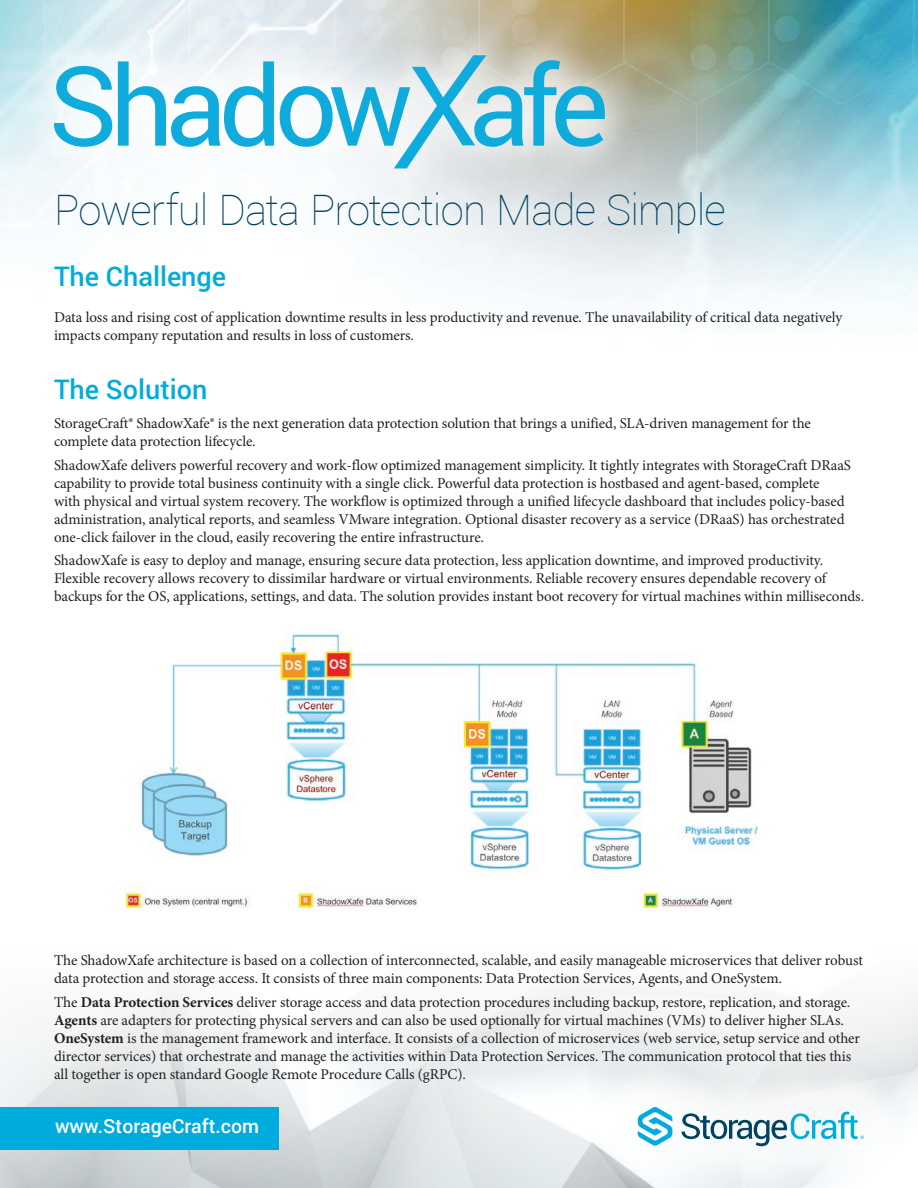
<style>
.page{position:relative;width:918px;height:1188px;background:#fff}
.page>*{position:absolute;margin:0;border:0;box-sizing:border-box;transform-origin:0 0}
.t1{font:100 42px "Roboto";letter-spacing:-.02em;color:#004261}
.t2{font:500 27px "Roboto";color:#00acdd}
.t3{font:500 19.5px "Roboto";color:#fff}
.t4{font:15px/18px "Minion Pro";letter-spacing:-.005em;color:#231f20}
.s1{font-weight:700}
</style>
<div class="page">
<img style="left:0;top:985px;width:918px;height:203px">
<img style="left:0;top:0;width:918px;height:300px">
<div style="left:586px;top:1055px;width:329px;height:133px;background:#fff;opacity:.75"></div>
<svg style="left:638px;top:1107px;width:34px;height:39px"></svg>
<svg style="left:682px;top:1112px;width:182px;height:34px"></svg>
<div style="left:17px;top:18px;width:625px;height:188px;background:#fff;opacity:.75"></div>
<svg style="left:54px;top:66px;width:58px;height:81px"></svg>
<svg style="left:118px;top:61px;width:156px;height:86px"></svg>
<svg style="left:280px;top:55px;width:325px;height:113px"></svg>
<img style="left:124px;top:633px;width:634px;height:276px">
<div style="left:0;top:1107px;width:279px;height:42px;background:#00acdd"></div>
<h1 class="t1" style="left:54px;top:181px;width:673px">Powerful Data Protection Made Simple</h1>
<h2 class="t2" style="left:54px;top:258px;width:174px">The Challenge</h2>
<p class="t4" style="left:54px;top:309px;width:790px">Data loss and rising cost of application downtime results in less productivity and revenue. The unavailability of critical data negatively impacts company reputation and results in loss of customers.</p>
<h2 class="t2" style="left:54px;top:371px;width:155px">The Solution</h2>
<p class="t4" style="left:54px;top:414px;width:758px">StorageCraft® ShadowXafe® is the next generation data protection solution that brings a unified, SLA-driven management for the complete data protection lifecycle.</p>
<p class="t4" style="left:54px;top:456px;width:798px">ShadowXafe delivers powerful recovery and work-flow optimized management simplicity. It tightly integrates with StorageCraft DRaaS capability to provide total business continuity with a single click. Powerful data protection is hostbased and agent-based, complete<br>with physical and virtual system recovery. The workflow is optimized through a unified lifecycle dashboard that includes policy-based administration, analytical reports, and seamless VMware integration. Optional disaster recovery as a service (DRaaS) has orchestrated one-click failover in the cloud, easily recovering the entire infrastructure.</p>
<p class="t4" style="left:54px;top:552px;width:812px">ShadowXafe is easy to deploy and manage, ensuring secure data protection, less application downtime, and improved productivity.<br>Flexible recovery allows recovery to dissimilar hardware or virtual environments. Reliable recovery ensures dependable recovery of backups for the OS, applications, settings, and data. The solution provides instant boot recovery for virtual machines within milliseconds.</p>
<p class="t4" style="left:54px;top:952px;width:810px">The ShadowXafe architecture is based on a collection of interconnected, scalable, and easily manageable microservices that deliver robust data protection and storage access. It consists of three main components: Data Protection Services, Agents, and OneSystem.</p>
<p class="t4" style="left:54px;top:993px;width:808px">The <span class="s1">Data Protection Services</span> deliver storage access and data protection procedures including backup, restore, replication, and storage.<br><span class="s1">Agents</span> are adapters for protecting physical servers and can also be used optionally for virtual machines (VMs) to deliver higher SLAs.<br><span class="s1">OneSystem</span> is the management framework and interface. It consists of a collection of microservices (web service, setup service and other director services) that orchestrate and manage the activities within Data Protection Services. The communication protocol that ties this all together is open standard Google Remote Procedure Calls (gRPC).</p>
<h3 class="t3" style="left:55px;top:1113px;width:206px">www.StorageCraft.com</h3>
</div>
